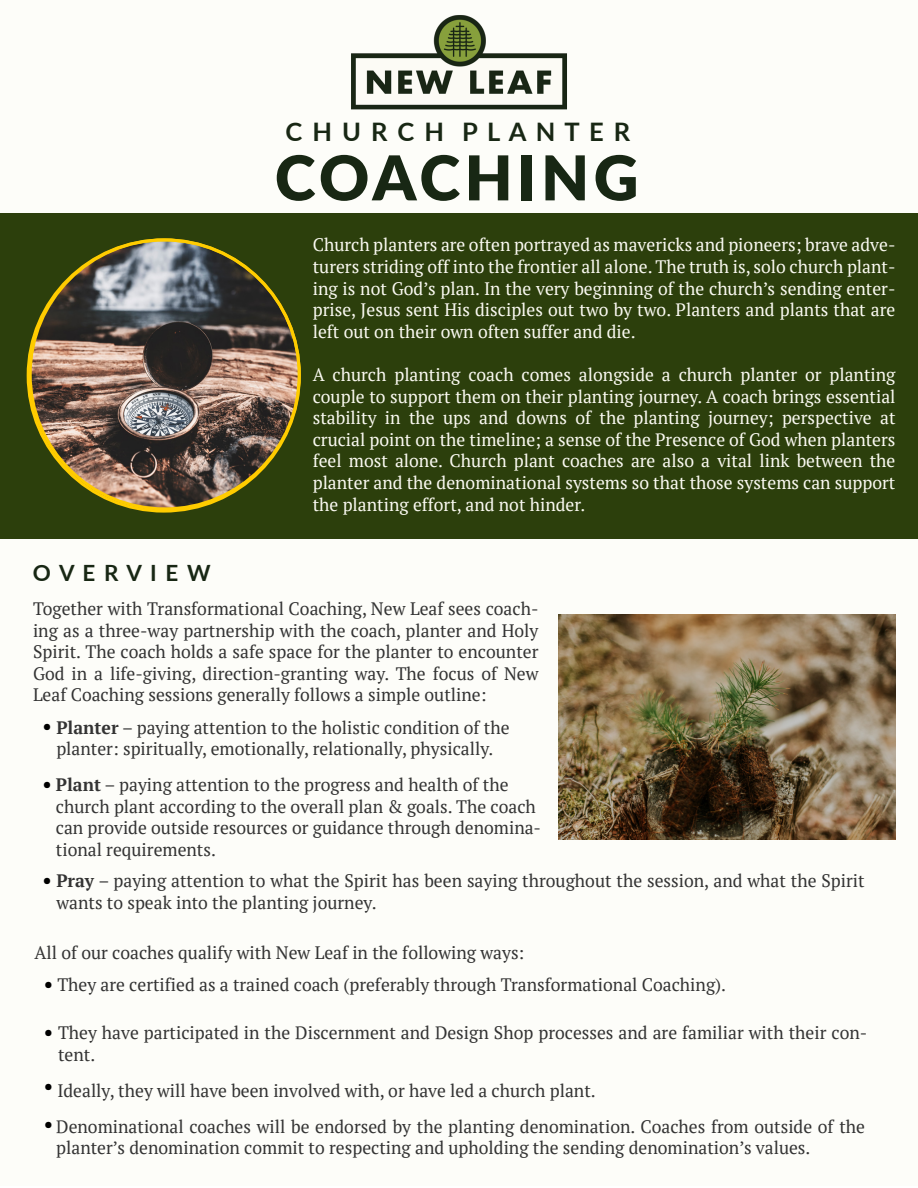
<style>
.page{position:relative;width:918px;height:1188px;background:#fff}
.page>*{position:absolute;margin:0;border:0;box-sizing:border-box;transform-origin:0 0}
.t1{font:900 61.8px "Lato";letter-spacing:.075em;color:#182714}
.t2{font:700 25.5px "Lato";color:#182714}
.t3{font:22.5px/48.6px "PT Serif";color:#000}
.t4{font:700 22.35px "Lato";color:#182714}
.t5{font:18px/21.6px "PT Serif";color:#333}
.t6{font:18px/21.6px "PT Serif";color:#fbfaf2;text-align:justify}
.s1{font-weight:700}
</style>
<div class="page">
<div style="left:0;top:0;width:918px;height:1186px;background:#fdfdf9"></div>
<div style="left:0;top:213px;width:918px;height:326px;background:#2c3f0c"></div>
<img style="left:351px;top:15px;width:216px;height:95px">
<img style="left:30px;top:242px;width:269px;height:267px">
<img style="left:559px;top:615px;width:337px;height:225px">
<h2 class="t2" style="left:286px;top:113px;width:346px">C H U R C H P L A N T E R</h2>
<h1 class="t1" style="left:275px;top:131px;width:365px">COACHING</h1>
<p class="t4" style="left:33px;top:557px;width:179px">O V E R V I E W</p>
<p class="t6" style="left:313px;top:234px;width:584px">Church planters are often portrayed as mavericks and pioneers; brave adve&shy;turers striding off into the frontier all alone. The truth is, solo church plant&shy;ing is not God’s plan. In the very beginning of the church’s sending enter&shy;prise, Jesus sent His disciples out two by two. Planters and plants that are left out on their own often suffer and die.</p>
<p class="t6" style="left:313px;top:364px;width:584px">A church planting coach comes alongside a church planter or planting couple to support them on their planting journey. A coach brings essential stability in the ups and downs of the planting journey; perspective at crucial point on the timeline; a sense of the Presence of God when planters feel most alone. Church plant coaches are also a vital link between the planter and the denominational systems so that those systems can support the planting effort, and not hinder.</p>
<p class="t5" style="left:33px;top:598px;width:507px;text-align:justify">Together with Transformational Coaching, New Leaf sees coach&shy;ing as a three-way partnership with the coach, planter and Holy Spirit. The coach holds a safe space for the planter to encounter God in a life-giving, direction-granting way. The focus of New Leaf Coaching sessions generally follows a simple outline:</p>
<p class="t5" style="left:56px;top:716px;width:455px"><span class="s1">Planter</span> – paying attention to the holistic condition of the planter: spiritually, emotionally, relationally, physically.</p>
<p class="t3" style="left:42px;top:702px;width:12px">•</p>
<p class="t5" style="left:56px;top:774px;width:487px"><span class="s1">Plant</span> – paying attention to the progress and health of the church plant according to the overall plan &amp; goals. The coach can provide outside resources or guidance through denomina&shy;tional requirements.</p>
<p class="t3" style="left:42px;top:759px;width:12px">•</p>
<p class="t5" style="left:56px;top:870px;width:810px"><span class="s1">Pray</span> – paying attention to what the Spirit has been saying throughout the session, and what the Spirit wants to speak into the planting journey.</p>
<p class="t3" style="left:42px;top:856px;width:12px">•</p>
<p class="t5" style="left:35px;top:941px;width:491px">All of our coaches qualify with New Leaf in the following ways:</p>
<p class="t5" style="left:57px;top:973px;width:670px">They are certified as a trained coach (preferably through Transformational Coaching).</p>
<p class="t5" style="left:58px;top:1022px;width:811px">They have participated in the Discernment and Design Shop processes and are familiar with their con&shy;tent.</p>
<p class="t5" style="left:56px;top:1072px;width:810px;line-height:36.3px">Ideally, they will have been involved with, or have led a church plant.<br>Denominational coaches will be endorsed by the planting denomination. Coaches from outside of the</p>
<p class="t5" style="left:56px;top:1137px;width:756px">planter’s denomination commit to respecting and upholding the sending denomination’s values.</p>
<p class="t3" style="left:44px;top:959px;width:12px">• •</p>
<p class="t3" style="left:44px;top:1067px;width:12px;line-height:37.3px">• •</p>
</div>
